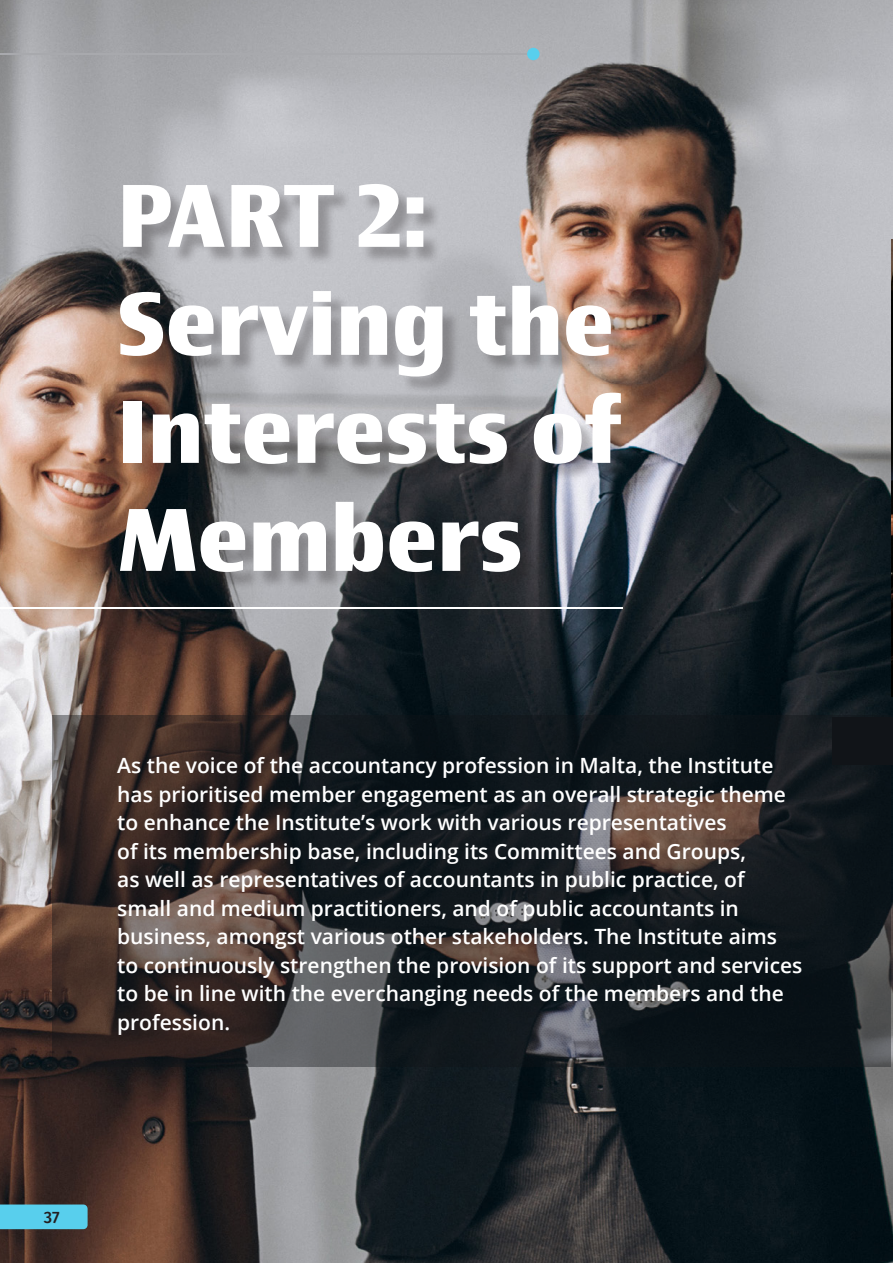
<style>
.page{position:relative;width:893px;height:1263px;background:#fff}
.page>*{position:absolute;margin:0;border:0;box-sizing:border-box;transform-origin:0 0}
.t1{font:700 90px "Newbery Sans Pro";color:#fff}
.t2{font:600 21px/28.5px "Open Sans";color:#fff}
.t3{font:500 16.5px "Fira Sans";color:#231f20}
</style>
<div class="page">
<img style="left:0;top:0;width:892px;height:1263px">
<svg style="left:52px;top:715px;width:839px;height:351px;background:#282729"></svg>
<div style="left:123px;top:186px;width:516px;height:404px;background:#231f20;opacity:.3"></div>
<hr style="left:0;top:608px;width:622px;height:1px;background:#fff">
<img style="left:891px;top:240px;width:2px;height:457px">
<div style="left:832px;top:717px;width:61px;height:48px;background:#111418"></div>
<div style="left:0;top:1204px;width:88px;height:25px;background:#58cfed"></div>
<hr style="left:0;top:53px;width:538px;height:2px;background:#a8a9ad">
<div style="left:527px;top:48px;width:13px;height:12px;background:#58cfed;border-radius:50%"></div>
<p class="t1" style="left:117px;top:158px;width:311px">PART 2:</p>
<p class="t1" style="left:117px;top:266px;width:498px">Serving the</p>
<p class="t1" style="left:117px;top:374px;width:506px">Interests of</p>
<p class="t1" style="left:117px;top:482px;width:407px">Members</p>
<p class="t2" style="left:117px;top:751px;width:687px">As the voice of the accountancy profession in Malta, the Institute has prioritised member engagement as an overall strategic theme to enhance the Institute’s work with various representatives<br>of its membership base, including its Committees and Groups,<br>as well as representatives of accountants in public practice, of small and medium practitioners, and of public accountants in business, amongst various other stakeholders. The Institute aims to continuously strengthen the provision of its support and services to be in line with the everchanging needs of the members and the profession.</p>
<p class="t3" style="left:44px;top:1204px;width:17px">37</p>
</div>
